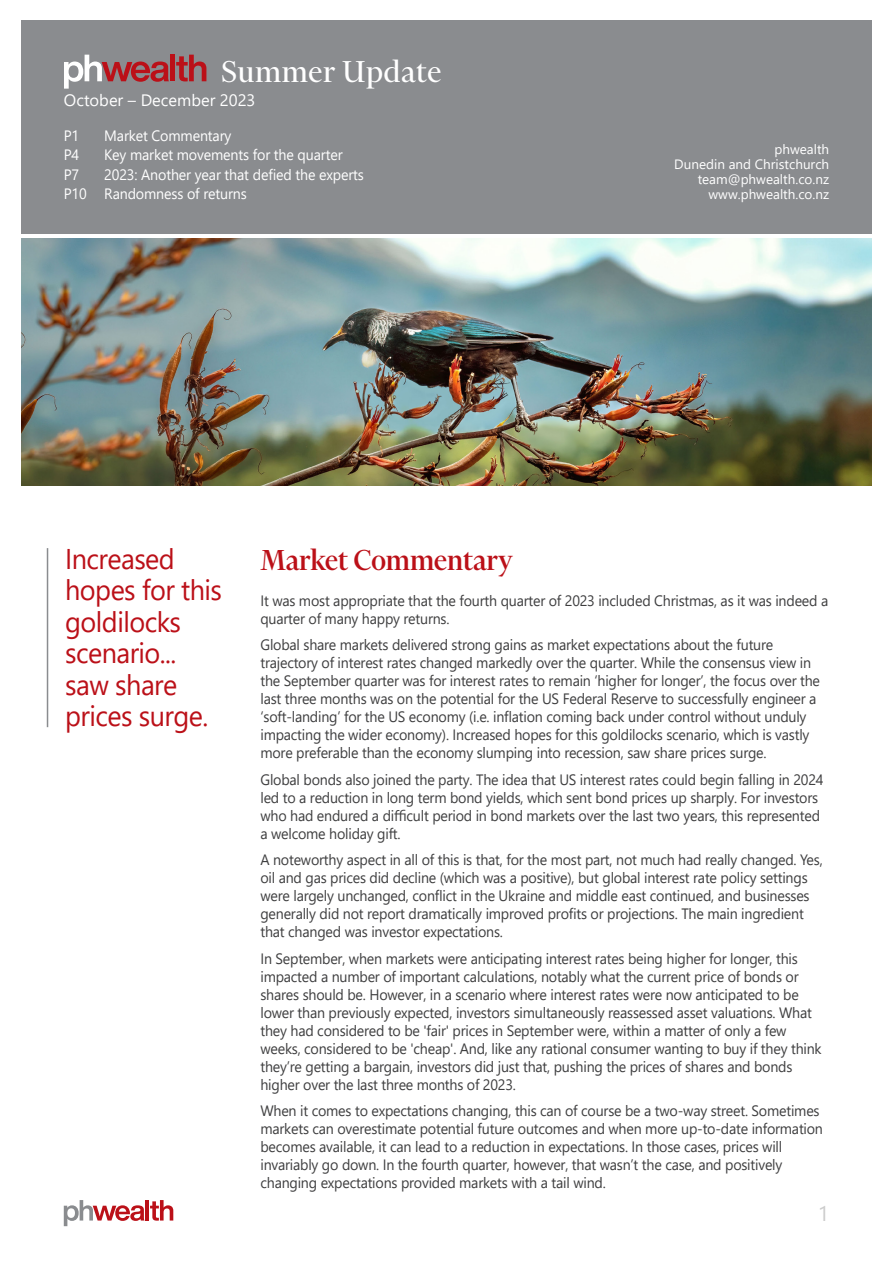
<style>
.page{position:relative;width:893px;height:1263px;background:#fff}
.page>*{position:absolute;margin:0;border:0;box-sizing:border-box;transform-origin:0 0}
.t1{font:34.5px "Financier Display";letter-spacing:.02em;color:#fff}
.Para_Text{font:500 33px "Financier Display";color:#bb1018;scale:.95 1}
.Para_Text-2{font:28.5px/31.5px "Segoe UI";letter-spacing:-.02em;color:#bb1018;scale:.95 1}
.t2{font:21px "Segoe UI";color:#ccc}
.t3{font:16.5px "Segoe UI";color:#fff}
.Para_Text-3{font:15px/18px "Segoe UI";letter-spacing:-.015em;color:#3e3e3f;scale:.95 1}
.t4{font:15px "Segoe UI";letter-spacing:-.01em;color:#fff;scale:.95 1}
.t5{font:13.5px/15px "Segoe UI";color:#fff;text-align:right}
</style>
<div class="page">
<svg style="left:64px;top:1200px;width:80px;height:26px"></svg>
<hr style="left:145px;top:1200px;width:4px;height:20px;background:#bb1018">
<svg style="left:150px;top:1200px;width:23px;height:21px"></svg>
<img style="left:21px;top:238px;width:851px;height:247px">
<div style="left:21px;top:20px;width:851px;height:214px;background:#8a8c8f"></div>
<svg style="left:64px;top:55px;width:105px;height:34px"></svg>
<div style="left:170px;top:55px;width:5px;height:26px;background:#bb1018"></div>
<svg style="left:176px;top:55px;width:30px;height:26px"></svg>
<hr style="left:47px;top:548px;width:1px;height:179px;background:#8a8c8f">
<p class="t1" style="left:222px;top:53px;width:221px">Summer Update</p>
<p class="t3" style="left:64px;top:85px;width:193px">October – December 2023</p>
<p class="t4" style="left:64px;top:121px;width:18px">P1</p>
<p class="t4" style="left:104px;top:121px;width:135px">Market Commentary</p>
<p class="t4" style="left:64px;top:141px;width:18px">P4</p>
<p class="t4" style="left:104px;top:141px;width:252px">Key market movements for the quarter</p>
<p class="t4" style="left:64px;top:160px;width:18px">P7</p>
<p class="t4" style="left:104px;top:160px;width:275px">2023: Another year that defied the experts</p>
<p class="t4" style="left:64px;top:180px;width:194px">P10 Randomness of returns</p>
<p class="t5" style="left:774px;top:141px;width:56px">phwealth</p>
<p class="t5" style="left:674px;top:156px;width:156px">Dunedin and Christchurch</p>
<p class="t5" style="left:698px;top:171px;width:133px">team@phwealth.co.nz www.phwealth.co.nz</p>
<p class="Para_Text-2" style="left:65px;top:540px;width:167px">Increased hopes for this goldilocks scenario... saw share prices surge.</p>
<p class="Para_Text" style="left:260px;top:542px;width:267px">Market Commentary</p>
<p class="Para_Text-3" style="left:260px;top:590px;width:599px">It was most appropriate that the fourth quarter of 2023 included Christmas, as it was indeed a quarter of many happy returns.</p>
<p class="Para_Text-3" style="left:260px;top:634px;width:590px">Global share markets delivered strong gains as market expectations about the future trajectory of interest rates changed markedly over the quarter. While the consensus view in the September quarter was for interest rates to remain ‘higher for longer’, the focus over the last three months was on the potential for the US Federal Reserve to successfully engineer a ‘soft-landing’ for the US economy (i.e. inflation coming back under control without unduly impacting the wider economy). Increased hopes for this goldilocks scenario, which is vastly more preferable than the economy slumping into recession, saw share prices surge.</p>
<p class="Para_Text-3" style="left:260px;top:769px;width:594px">Global bonds also joined the party. The idea that US interest rates could begin falling in 2024 led to a reduction in long term bond yields, which sent bond prices up sharply. For investors who had endured a difficult period in bond markets over the last two years, this represented a welcome holiday gift.</p>
<p class="Para_Text-3" style="left:260px;top:849px;width:593px">A noteworthy aspect in all of this is that, for the most part, not much had really changed. Yes, oil and gas prices did decline (which was a positive), but global interest rate policy settings were largely unchanged, conflict in the Ukraine and middle east continued, and businesses generally did not report dramatically improved profits or projections. The main ingredient that changed was investor expectations.</p>
<p class="Para_Text-3" style="left:260px;top:948px;width:592px">In September, when markets were anticipating interest rates being higher for longer, this impacted a number of important calculations, notably what the current price of bonds or shares should be. However, in a scenario where interest rates were now anticipated to be lower than previously expected, investors simultaneously reassessed asset valuations. What they had considered to be 'fair' prices in September were, within a matter of only a few weeks, considered to be 'cheap'. And, like any rational consumer wanting to buy if they think they’re getting a bargain, investors did just that, pushing the prices of shares and bonds higher over the last three months of 2023.</p>
<p class="Para_Text-3" style="left:260px;top:1100px;width:594px">When it comes to expectations changing, this can of course be a two-way street. Sometimes markets can overestimate potential future outcomes and when more up-to-date information becomes available, it can lead to a reduction in expectations. In those cases, prices will invariably go down. In the fourth quarter, however, that wasn’t the case, and positively changing expectations provided markets with a tail wind.</p>
<h3 class="t2" style="left:818px;top:1193px;width:13px">1</h3>
</div>
